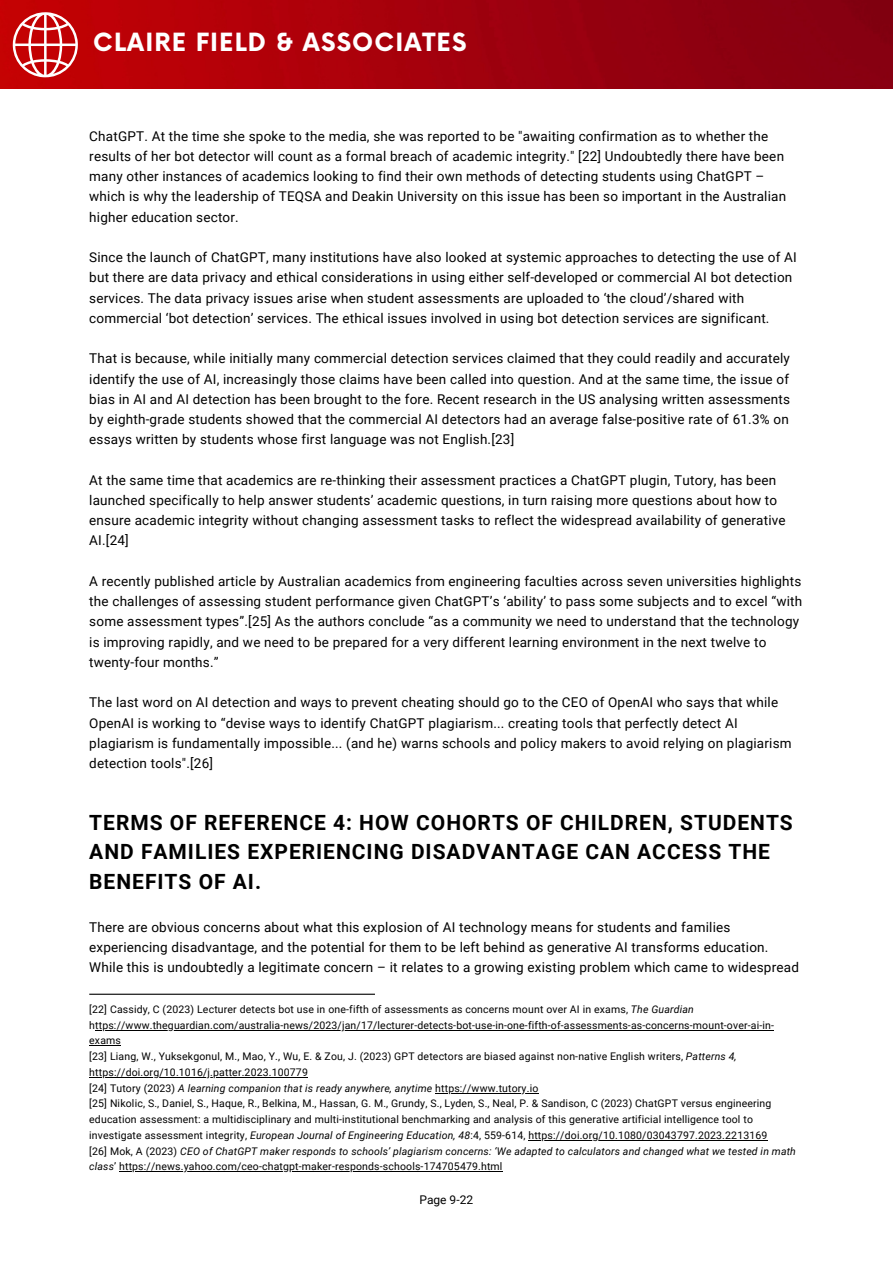
<style>
.page{position:relative;width:893px;height:1264px;background:#fff}
.page>*{position:absolute;margin:0;border:0;box-sizing:border-box;transform-origin:0 0}
.t1{font:700 24.45px "Now";letter-spacing:.045em;color:#fff}
.t2{font:700 21px/29.2px "Roboto";letter-spacing:.045em;color:#000}
.t3{font:13.5px/20.2px "Roboto";letter-spacing:.015em;color:#000}
.t4{font:12px "Roboto";color:#000}
.t5{font:10.5px/15.8px "Roboto";letter-spacing:.015em;color:#000}
.t6{font:italic 10.5px/15.8px "Roboto";letter-spacing:.015em;color:#000}
.s1{font-style:italic}
.s2{font-style:normal}
</style>
<div class="page">
<img style="left:0;top:0;width:892px;height:89px">
<svg style="left:12px;top:11px;width:67px;height:67px"></svg>
<hr style="left:95px;top:1029px;width:679px;height:1px;background:#000">
<hr style="left:89px;top:1045px;width:32px;height:1px;background:#000">
<hr style="left:89px;top:1076px;width:219px;height:1px;background:#000">
<hr style="left:435px;top:1092px;width:103px;height:1px;background:#000">
<hr style="left:528px;top:1139px;width:239px;height:1px;background:#000">
<hr style="left:119px;top:1171px;width:383px;height:1px;background:#000">
<hr style="left:89px;top:993px;width:286px;height:1px;background:#000">
<p class="t1" style="left:93px;top:29px;width:374px">CLAIRE FIELD &amp; ASSOCIATES</p>
<p class="t3" style="left:89px;top:126px;width:698px">ChatGPT. At the time she spoke to the media, she was reported to be "awaiting confirmation as to whether the results of her bot detector will count as a formal breach of academic integrity." [22] Undoubtedly there have been many other instances of academics looking to find their own methods of detecting students using ChatGPT – which is why the leadership of TEQSA and Deakin University on this issue has been so important in the Australian higher education sector.</p>
<p class="t3" style="left:89px;top:247px;width:709px">Since the launch of ChatGPT, many institutions have also looked at systemic approaches to detecting the use of AI but there are data privacy and ethical considerations in using either self-developed or commercial AI bot detection services. The data privacy issues arise when student assessments are uploaded to ‘the cloud’/shared with commercial ‘bot detection’ services. The ethical issues involved in using bot detection services are significant.</p>
<p class="t3" style="left:89px;top:348px;width:702px;text-align:justify">That is because, while initially many commercial detection services claimed that they could readily and accurately identify the use of AI, increasingly those claims have been called into question. And at the same time, the issue of bias in AI and AI detection has been brought to the fore. Recent research in the US analysing written assessments by eighth-grade students showed that the commercial AI detectors had an average false-positive rate of 61.3% on essays written by students whose first language was not English.[23]</p>
<p class="t3" style="left:89px;top:470px;width:698px">At the same time that academics are re-thinking their assessment practices a ChatGPT plugin, Tutory, has been launched specifically to help answer students’ academic questions, in turn raising more questions about how to ensure academic integrity without changing assessment tasks to reflect the widespread availability of generative AI.[24]</p>
<p class="t3" style="left:89px;top:571px;width:714px">A recently published article by Australian academics from engineering faculties across seven universities highlights the challenges of assessing student performance given ChatGPT’s ‘ability’ to pass some subjects and to excel “with some assessment types”.[25] As the authors conclude “as a community we need to understand that the technology is improving rapidly, and we need to be prepared for a very different learning environment in the next twelve to twenty-four months.”</p>
<p class="t3" style="left:89px;top:692px;width:704px">The last word on AI detection and ways to prevent cheating should go to the CEO of OpenAI who says that while OpenAI is working to “devise ways to identify ChatGPT plagiarism... creating tools that perfectly detect AI plagiarism is fundamentally impossible... (and he) warns schools and policy makers to avoid relying on plagiarism detection tools".[26]</p>
<p class="t2" style="left:89px;top:808px;width:705px">TERMS OF REFERENCE 4: HOW COHORTS OF CHILDREN, STUDENTS<br>AND FAMILIES EXPERIENCING DISADVANTAGE CAN ACCESS THE<br>BENEFITS OF AI.</p>
<p class="t3" style="left:89px;top:916px;width:711px">There are obvious concerns about what this explosion of AI technology means for students and families experiencing disadvantage, and the potential for them to be left behind as generative AI transforms education.<br>While this is undoubtedly a legitimate concern – it relates to a growing existing problem which came to widespread</p>
<p class="t5" style="left:89px;top:1001px;width:686px">[22] Cassidy, C (2023) Lecturer detects bot use in one-fifth of assessments as concerns mount over AI in exams, <span class="s1">The Guardian </span>https://www.theguardian.com/australia-news/2023/jan/17/lecturer-detects-bot-use-in-one-fifth-of-assessments-as-concerns-mount-over-ai-in&shy;exams</p>
<p class="t5" style="left:89px;top:1048px;width:648px">[23] Liang, W., Yuksekgonul, M., Mao, Y., Wu, E. &amp; Zou, J. (2023) GPT detectors are biased against non-native English writers, <span class="s1">Patterns 4, </span>https://doi.org/10.1016/j.patter.2023.100779</p>
<p class="t6" style="left:89px;top:1080px;width:450px"><span class="s2">[24] Tutory (2023)</span> A learning companion that is ready anywhere, anytime <span class="s2">https://www.tutory.io</span></p>
<p class="t5" style="left:89px;top:1095px;width:683px">[25] Nikolic, S., Daniel, S., Haque, R., Belkina, M., Hassan, G. M., Grundy, S., Lyden, S., Neal, P. &amp; Sandison, C (2023) ChatGPT versus engineering education assessment: a multidisciplinary and multi-institutional benchmarking and analysis of this generative artificial intelligence tool to investigate assessment integrity, <span class="s1">European Journal of Engineering Education, 48</span>:4, 559-614, https://doi.org/10.1080/03043797.2023.2213169</p>
<p class="t6" style="left:89px;top:1143px;width:708px"><span class="s2">[26] Mok, A (2023)</span> CEO of ChatGPT maker responds to schools’ plagiarism concerns: ‘We adapted to calculators and changed what we tested in math class<span class="s2">’ https://news.yahoo.com/ceo-chatgpt-maker-responds-schools-174705479.html</span></p>
<p class="t4" style="left:419px;top:1192px;width:55px">Page 9-22</p>
</div>
